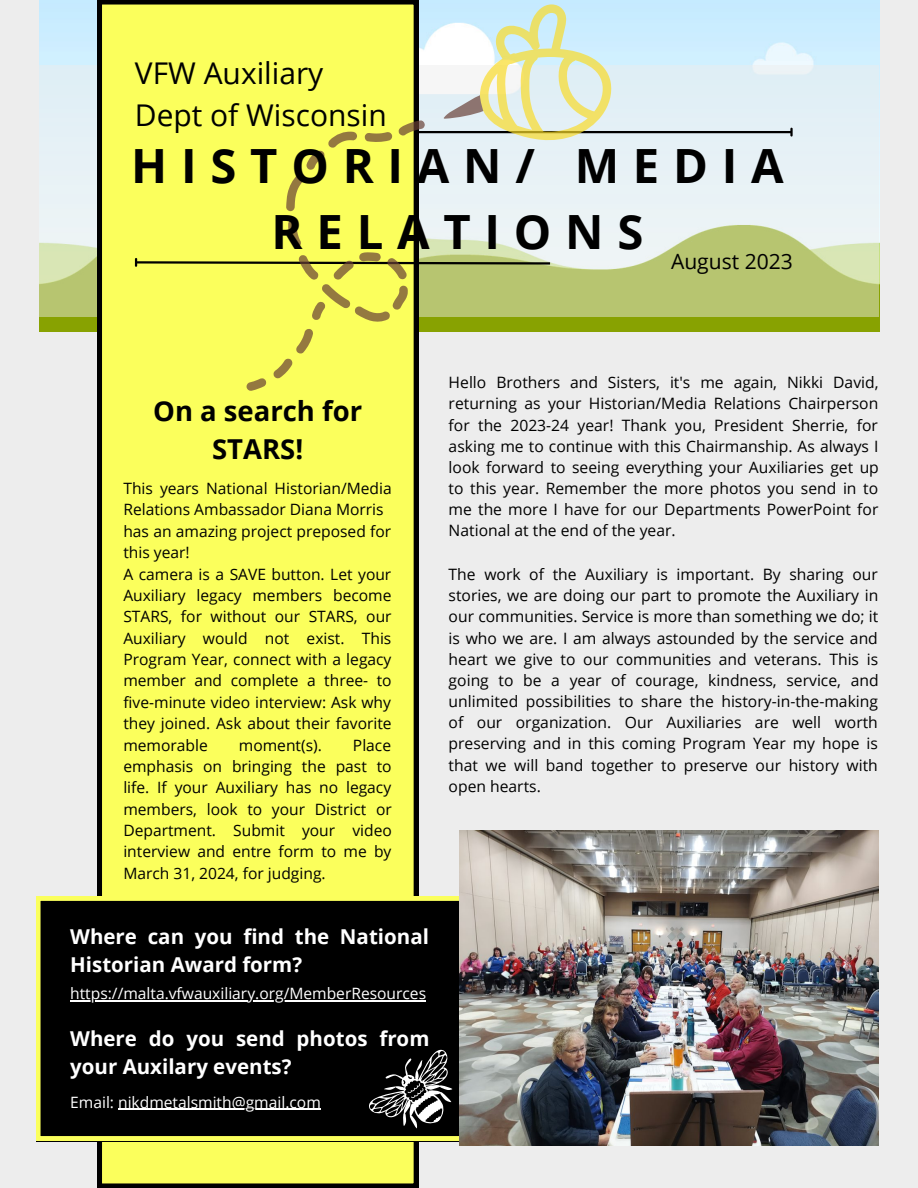
<style>
.page{position:relative;width:918px;height:1188px;background:#ededed}
.page>*{position:absolute;margin:0;border:0;box-sizing:border-box;transform-origin:0 0}
.t1{font:700 47.25px/65.1px "Open Sans";letter-spacing:.29em;color:#000;text-align:center}
.t2{font:30px "Open Sans";color:#000}
.t3{font:700 27.45px/38.2px "Open Sans";color:#000;text-align:center}
.t4{font:21px "Open Sans";color:#000}
.t5{font:700 20.55px/28.2px "Open Sans";color:#fff}
.t6{font:15.6px/21.1px "Open Sans";color:#000;text-align:justify}
.t7{font:15.6px "Open Sans";color:#fff}
</style>
<div class="page">
<img style="left:39px;top:0;width:840px;height:332px">
<svg style="left:39px;top:65px;width:840px;height:252px;fill:#e4f0f5"></svg>
<div style="left:98px;top:0;width:320px;height:1188px;background:#fbff5c"></div>
<hr style="left:416px;top:131px;width:375px;height:2px;background:#000">
<svg style="left:790px;top:129px;width:3px;height:6px"></svg>
<svg style="left:134px;top:259px;width:418px;height:7px"></svg>
<div style="left:36px;top:896px;width:423px;height:245px;background:#000"></div>
<svg style="left:246px;top:95px;width:238px;height:296px;background:#dbde6a"></svg>
<svg style="left:480px;top:4px;width:133px;height:138px"></svg>
<svg style="left:355px;top:1035px;width:125px;height:118px;background:#434334"></svg>
<img style="left:459px;top:830px;width:420px;height:315px">
<hr style="left:70px;top:1000px;width:356px;height:2px;background:#fff">
<hr style="left:118px;top:1109px;width:203px;height:1px;background:#fff">
<p class="t2" style="left:135px;top:52px;width:190px">VFW Auxiliary</p>
<p class="t2" style="left:135px;top:94px;width:253px">Dept of Wisconsin</p>
<p class="t1" style="left:131px;top:133px;width:654px">HISTORIAN/ MEDIA<br>RELATIONS</p>
<p class="t4" style="left:671px;top:246px;width:123px">August 2023</p>
<p class="t3" style="left:153px;top:391px;width:211px">On a search for<br>STARS!</p>
<p class="t6" style="left:123px;top:477px;width:270px">This years National Historian/Media<br>Relations Ambassador Diana Morris</p>
<p class="t6" style="left:123px;top:520px;width:269px">has an amazing project preposed for this year!</p>
<p class="t6" style="left:123px;top:563px;width:270px">A camera is a SAVE button. Let your Auxiliary legacy members become STARS, for without our STARS, our Auxiliary would not exist. This Program Year, connect with a legacy member and complete a three- to five-minute video interview: Ask why they joined. Ask about their favorite memorable</p>
<p class="t6" style="left:123px;top:734px;width:270px;text-indent:230px">Place emphasis on bringing the past to life. If your Auxiliary has no legacy members, look to your District or Department. Submit your video interview and entre form to me by March 31, 2024, for judging.</p>
<p class="t6" style="left:239px;top:734px;width:85px">moment(s).</p>
<p class="t5" style="left:70px;top:922px;width:360px">Where can you find the National<br>Historian Award form?</p>
<p class="t7" style="left:70px;top:983px;width:357px">https://malta.vfwauxiliary.org/MemberResources</p>
<p class="t5" style="left:70px;top:1024px;width:361px">Where do you send photos from your Auxilary events?</p>
<p class="t7" style="left:70px;top:1091px;width:252px">Email: nikdmetalsmith@gmail.com</p>
<p class="t6" style="left:449px;top:372px;width:432px">Hello Brothers and Sisters, it's me again, Nikki David, returning as your Historian/Media Relations Chairperson for the 2023-24 year! Thank you, President Sherrie, for asking me to continue with this Chairmanship. As always I look forward to seeing everything your Auxiliaries get up to this year. Remember the more photos you send in to me the more I have for our Departments PowerPoint for National at the end of the year.</p>
<p class="t6" style="left:449px;top:564px;width:432px">The work of the Auxiliary is important. By sharing our stories, we are doing our part to promote the Auxiliary in our communities. Service is more than something we do; it is who we are. I am always astounded by the service and heart we give to our communities and veterans. This is going to be a year of courage, kindness, service, and unlimited possibilities to share the history-in-the-making of our organization. Our Auxiliaries are well worth preserving and in this coming Program Year my hope is that we will band together to preserve our history with open hearts.</p>
</div>
